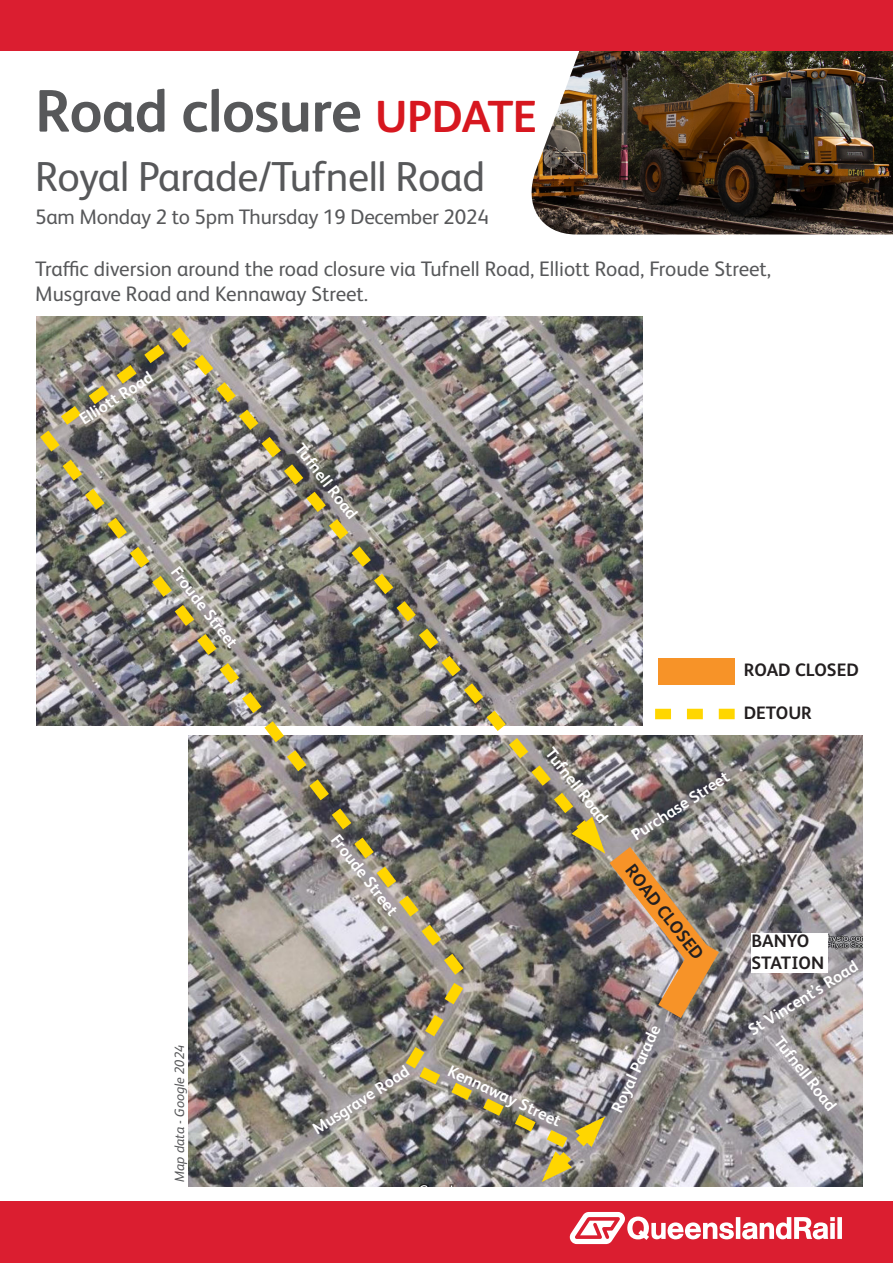
<style>
.page{position:relative;width:893px;height:1263px;background:#fff}
.page>*{position:absolute;margin:0;border:0;box-sizing:border-box;transform-origin:0 0}
.Heading_1{font:700 60px "FS Albert Pro";letter-spacing:-.01em;color:#57585a}
.Heading_1-2{font:42px "FS Albert Pro";letter-spacing:-.01em;color:#57585a}
.Heading_1-3{font:21px/25.2px "FS Albert Pro";color:#57585a}
.t1{font:700 18px/21.6px "FS Albert Pro";color:#231f20}
.t2{font:700 16.5px "FS Albert Pro";color:#fff}
.t3{font:italic 13.5px "FS Albert Pro";color:#57585a}
.s1{font-size:45px;color:#d7171f}
</style>
<div class="page">
<img style="left:531px;top:51px;width:362px;height:183px">
<div style="left:0;top:0;width:893px;height:51px;background:#db1e30"></div>
<div style="left:0;top:1201px;width:893px;height:62px;background:#db1e30"></div>
<svg style="left:570px;top:1212px;width:272px;height:32px"></svg>
<div style="left:658px;top:659px;width:77px;height:26px;background:#f79328"></div>
<svg style="left:655px;top:709px;width:80px;height:10px"></svg>
<img style="left:36px;top:317px;width:607px;height:408px">
<img style="left:49px;top:334px;width:112px;height:85px">
<img style="left:189px;top:736px;width:673px;height:450px">
<div style="left:752px;top:933px;width:76px;height:39px;background:#fff"></div>
<img style="left:161px;top:316px;width:445px;height:501px">
<img style="left:396px;top:817px;width:323px;height:367px">
<img style="left:36px;top:419px;width:438px;height:567px">
<h1 class="Heading_1" style="left:35px;top:69px;width:504px">Road closure <span class="s1">UPDATE</span></h1>
<h1 class="Heading_1-2" style="left:35px;top:146px;width:451px">Royal Parade/Tufnell Road</h1>
<h1 class="Heading_1-3" style="left:35px;top:203px;width:455px">5am Monday 2 to 5pm Thursday 19 December 2024</h1>
<p class="Heading_1-3" style="left:35px;top:255px;width:737px">Traffic diversion around the road closure via Tufnell Road, Elliott Road, Froude Street,<br>Musgrave Road and Kennaway Street.</p>
<p class="t2" style="left:75px;top:411px;width:86px;rotate:-33deg">Elliott Road</p>
<p class="t2" style="left:184px;top:562px;width:99px;rotate:52deg">Froude Street</p>
<p class="t3" style="left:170px;top:1182px;width:139px;rotate:-90deg">Map data - Google 2024</p>
<p class="t2" style="left:308px;top:438px;width:92px;rotate:52deg">Tufnell Road</p>
<p class="t2" style="left:344px;top:829px;width:99px;rotate:52deg">Froude Street</p>
<p class="t2" style="left:558px;top:743px;width:92px;rotate:52deg">Tufnell Road</p>
<p class="t2" style="left:627px;top:826px;width:114px;rotate:-33deg">Purchase Street</p>
<p class="t1" style="left:638px;top:859px;width:117px;rotate:52deg">ROAD CLOSED</p>
<p class="t2" style="left:308px;top:1121px;width:113px;rotate:-33deg">Musgrave Road</p>
<p class="t2" style="left:454px;top:1059px;width:124px;rotate:25deg">Kennaway Street</p>
<p class="t2" style="left:605px;top:1107px;width:96px;rotate:-65deg">Royal Parade</p>
<p class="t1" style="left:744px;top:658px;width:117px">ROAD CLOSED</p>
<p class="t1" style="left:744px;top:701px;width:70px">DETOUR</p>
<p class="t1" style="left:752px;top:929px;width:74px">BANYO<br>STATION</p>
<p class="t2" style="left:743px;top:1021px;width:128px;rotate:-32deg">St Vincent’s Road</p>
<p class="t2" style="left:787px;top:1031px;width:92px;rotate:52deg">Tufnell Road</p>
</div>
